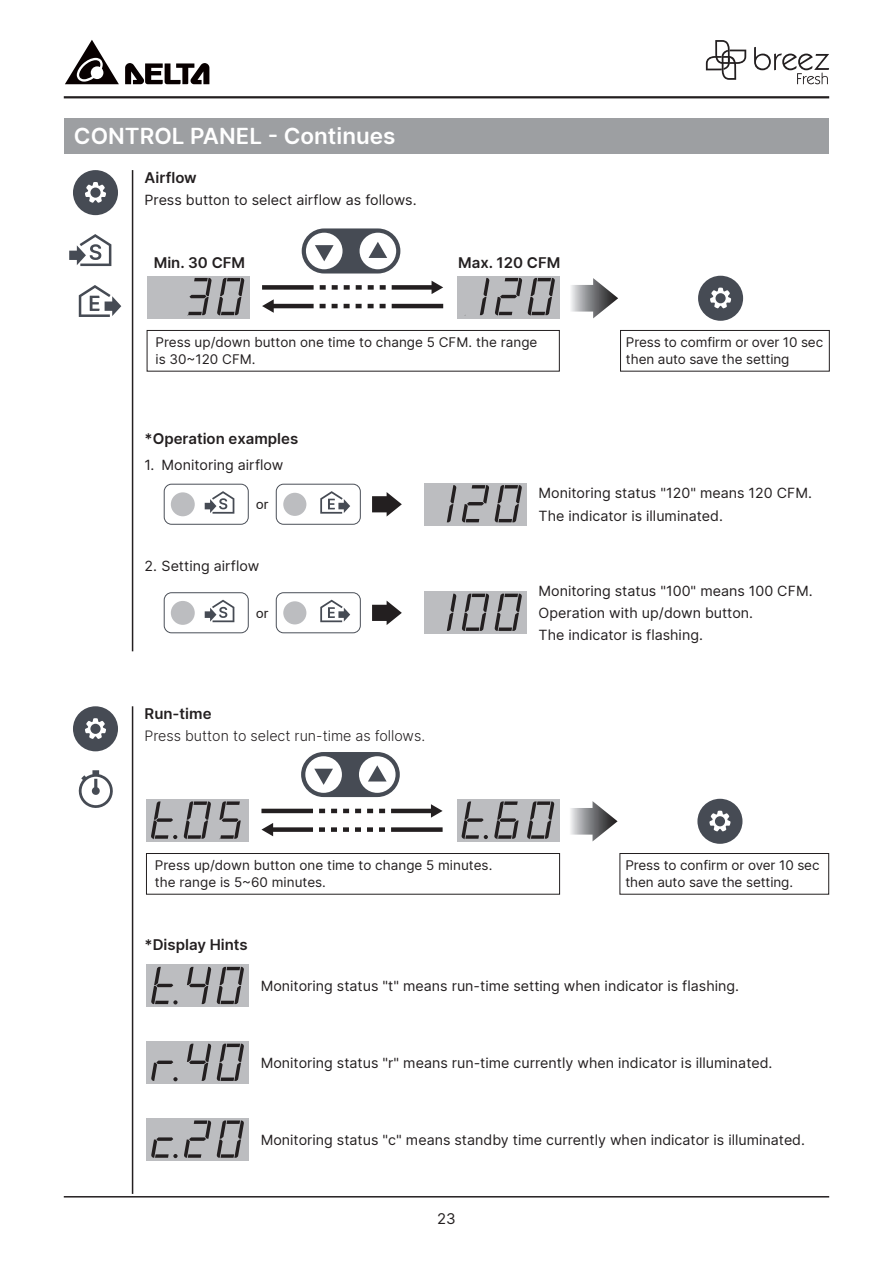
<style>
.page{position:relative;width:893px;height:1263px;background:#fff}
.page>*{position:absolute;margin:0;border:0;box-sizing:border-box;transform-origin:0 0}
.t1{font:600 22.5px "Delta Sans";color:#fff}
._11P-DeltaSans-Bold{font:600 15px "Delta Sans";color:#231f20}
._10P-DeltaSans-R{font:600 15px "Delta Sans";color:#231f20}
.t2{font:15px "Delta Sans";color:#231f20}
._10P-DeltaSans-R-2{font:14.25px "Delta Sans";color:#231f20}
.t3{font:300 14.25px "Delta Sans";color:#231f20}
.t4{font:13.5px/16.2px "Delta Sans";letter-spacing:-.005em;color:#231f20}
.t5{font:13.5px "Arial";color:#231f20}
</style>
<div class="page">
<hr style="left:64px;top:96px;width:765px;height:2px;background:#231f20">
<hr style="left:64px;top:1196px;width:765px;height:1px;background:#231f20">
<svg style="left:125px;top:63px;width:84px;height:21px"></svg>
<svg style="left:65px;top:40px;width:54px;height:44px"></svg>
<svg style="left:706px;top:40px;width:40px;height:40px"></svg>
<svg style="left:754px;top:47px;width:75px;height:37px"></svg>
<div style="left:64px;top:118px;width:765px;height:35px;background:#9d9fa2"></div>
<svg style="left:73px;top:170px;width:45px;height:45px"></svg>
<svg style="left:69px;top:234px;width:42px;height:32px"></svg>
<svg style="left:79px;top:285px;width:42px;height:32px"></svg>
<hr style="left:132px;top:170px;width:1px;height:481px;background:#231f20">
<div style="left:262px;top:285px;width:52px;height:5px;background:#231f20"></div>
<svg style="left:320px;top:285px;width:66px;height:5px"></svg>
<div style="left:392px;top:285px;width:41px;height:5px;background:#231f20"></div>
<svg style="left:432px;top:281px;width:11px;height:13px"></svg>
<hr style="left:392px;top:304px;width:51px;height:4px;background:#231f20">
<svg style="left:319px;top:304px;width:67px;height:4px"></svg>
<hr style="left:272px;top:304px;width:42px;height:4px;background:#231f20">
<svg style="left:262px;top:299px;width:12px;height:14px"></svg>
<div style="left:147px;top:276px;width:102px;height:42px;background:#bcbdc0"></div>
<svg style="left:187px;top:278px;width:57px;height:38px"></svg>
<div style="left:458px;top:276px;width:102px;height:42px;background:#bcbdc0"></div>
<svg style="left:464px;top:278px;width:91px;height:38px"></svg>
<svg style="left:302px;top:228px;width:98px;height:45px"></svg>
<svg style="left:571px;top:278px;width:47px;height:40px"></svg>
<div style="left:147px;top:330px;width:413px;height:41px;border:1px solid #231f20"></div>
<div style="left:620px;top:330px;width:210px;height:41px;border:1px solid #231f20"></div>
<svg style="left:698px;top:276px;width:45px;height:45px"></svg>
<svg style="left:164px;top:484px;width:85px;height:41px"></svg>
<svg style="left:276px;top:484px;width:85px;height:41px"></svg>
<svg style="left:372px;top:492px;width:30px;height:24px"></svg>
<div style="left:425px;top:483px;width:102px;height:43px;background:#bcbdc0"></div>
<svg style="left:446px;top:485px;width:10px;height:38px"></svg>
<svg style="left:462px;top:485px;width:60px;height:38px"></svg>
<svg style="left:164px;top:592px;width:85px;height:41px"></svg>
<svg style="left:276px;top:592px;width:85px;height:41px"></svg>
<svg style="left:372px;top:601px;width:30px;height:24px"></svg>
<div style="left:425px;top:591px;width:102px;height:43px;background:#bcbdc0"></div>
<svg style="left:446px;top:594px;width:10px;height:37px"></svg>
<svg style="left:462px;top:594px;width:60px;height:37px"></svg>
<svg style="left:73px;top:706px;width:45px;height:45px"></svg>
<svg style="left:78px;top:770px;width:35px;height:38px"></svg>
<hr style="left:132px;top:706px;width:1px;height:488px;background:#231f20">
<hr style="left:261px;top:809px;width:52px;height:4px;background:#231f20">
<svg style="left:319px;top:809px;width:67px;height:4px"></svg>
<hr style="left:391px;top:809px;width:42px;height:4px;background:#231f20">
<svg style="left:431px;top:804px;width:12px;height:14px"></svg>
<div style="left:391px;top:827px;width:52px;height:5px;background:#231f20"></div>
<svg style="left:319px;top:827px;width:66px;height:5px"></svg>
<div style="left:271px;top:827px;width:42px;height:5px;background:#231f20"></div>
<svg style="left:261px;top:823px;width:12px;height:13px"></svg>
<div style="left:146px;top:799px;width:103px;height:43px;background:#bcbdc0"></div>
<svg style="left:151px;top:801px;width:27px;height:38px"></svg>
<svg style="left:184px;top:801px;width:57px;height:38px"></svg>
<div style="left:457px;top:799px;width:102px;height:43px;background:#bcbdc0"></div>
<svg style="left:461px;top:801px;width:93px;height:38px"></svg>
<svg style="left:301px;top:752px;width:99px;height:45px"></svg>
<svg style="left:570px;top:801px;width:48px;height:40px"></svg>
<div style="left:146px;top:853px;width:414px;height:41px;border:1px solid #231f20"></div>
<div style="left:619px;top:853px;width:210px;height:41px;border:1px solid #231f20"></div>
<svg style="left:697px;top:799px;width:45px;height:45px"></svg>
<div style="left:147px;top:964px;width:102px;height:43px;background:#bcbdc0"></div>
<svg style="left:151px;top:967px;width:60px;height:37px"></svg>
<svg style="left:217px;top:967px;width:27px;height:37px"></svg>
<div style="left:147px;top:1041px;width:102px;height:43px;background:#bcbdc0"></div>
<svg style="left:151px;top:1044px;width:60px;height:37px"></svg>
<svg style="left:217px;top:1044px;width:27px;height:37px"></svg>
<div style="left:147px;top:1118px;width:102px;height:43px;background:#bcbdc0"></div>
<svg style="left:151px;top:1120px;width:60px;height:38px"></svg>
<svg style="left:217px;top:1120px;width:27px;height:38px"></svg>
<p class="t1" style="left:74px;top:118px;width:323px">CONTROL PANEL - Continues</p>
<p class="_10P-DeltaSans-R" style="left:145px;top:166px;width:54px">Airflow</p>
<p class="_10P-DeltaSans-R-2" style="left:145px;top:189px;width:274px">Press button to select airflow as follows.</p>
<p class="_11P-DeltaSans-Bold" style="left:154px;top:252px;width:93px">Min. 30 CFM</p>
<p class="_11P-DeltaSans-Bold" style="left:458px;top:252px;width:104px">Max. 120 CFM</p>
<p class="t4" style="left:156px;top:334px;width:383px">Press up/down button one time to change 5 CFM. the range is 30~120 CFM.</p>
<p class="t4" style="left:626px;top:334px;width:199px">Press to comfirm or over 10 sec then auto save the setting</p>
<p class="_11P-DeltaSans-Bold" style="left:145px;top:427px;width:155px">*Operation examples</p>
<p class="_10P-DeltaSans-R-2" style="left:145px;top:455px;width:140px">1. Monitoring airflow</p>
<p class="t5" style="left:256px;top:495px;width:14px">or</p>
<p class="_10P-DeltaSans-R-2" style="left:145px;top:555px;width:116px">2. Setting airflow</p>
<p class="t5" style="left:256px;top:603px;width:14px">or</p>
<p class="_10P-DeltaSans-R" style="left:145px;top:702px;width:69px">Run-time</p>
<p class="t3" style="left:145px;top:726px;width:282px">Press button to select run-time as follows.</p>
<p class="_10P-DeltaSans-R-2" style="left:539px;top:483px;width:275px">Monitoring status "120" means 120 CFM.</p>
<p class="_10P-DeltaSans-R-2" style="left:539px;top:505px;width:186px">The indicator is illuminated.</p>
<p class="_10P-DeltaSans-R-2" style="left:539px;top:580px;width:275px">Monitoring status "100" means 100 CFM.</p>
<p class="_10P-DeltaSans-R-2" style="left:539px;top:602px;width:216px">Operation with up/down button.</p>
<p class="_10P-DeltaSans-R-2" style="left:539px;top:625px;width:166px">The indicator is flashing.</p>
<p class="t4" style="left:155px;top:857px;width:339px">Press up/down button one time to change 5 minutes. the range is 5~60 minutes.</p>
<p class="t4" style="left:625px;top:857px;width:196px">Press to confirm or over 10 sec then auto save the setting.</p>
<p class="_11P-DeltaSans-Bold" style="left:145px;top:933px;width:105px">*Display Hints</p>
<p class="_10P-DeltaSans-R-2" style="left:261px;top:975px;width:480px">Monitoring status "t" means run-time setting when indicator is flashing.</p>
<p class="_10P-DeltaSans-R-2" style="left:261px;top:1052px;width:513px">Monitoring status "r" means run-time currently when indicator is illuminated.</p>
<p class="_10P-DeltaSans-R-2" style="left:261px;top:1129px;width:546px">Monitoring status "c" means standby time currently when indicator is illuminated.</p>
<p class="t2" style="left:437px;top:1207px;width:20px">23</p>
</div>
